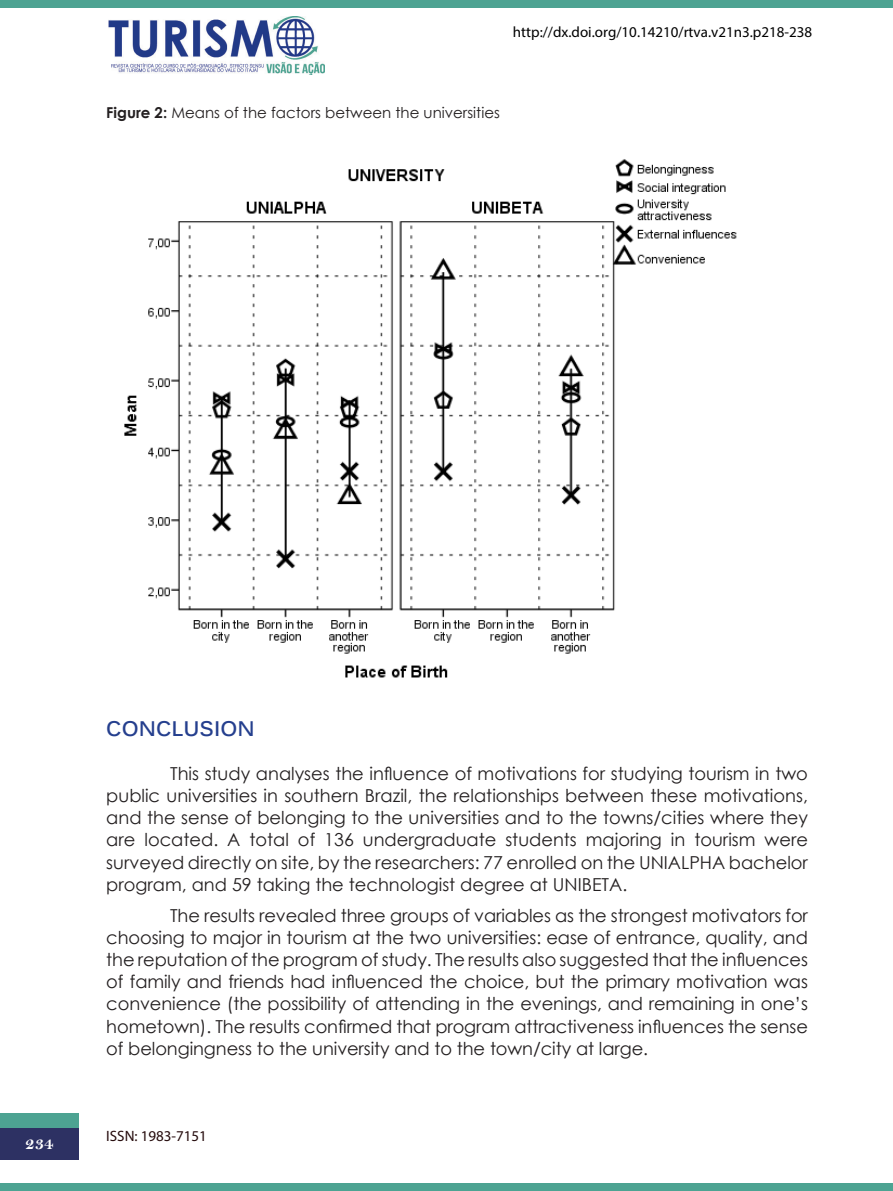
<style>
.page{position:relative;width:893px;height:1191px;background:#fff}
.page>*{position:absolute;margin:0;border:0;box-sizing:border-box;transform-origin:0 0}
.Subtítulo{font:700 21px "Kalinga";color:#253f8e}
.t1{font:18px "Bell MT Bold";color:#fff}
.TEXTO{font:17.85px/22.2px "Century Gothic";color:#231f20;text-align:justify}
.Chamada_Tabela{font:15px "Century Gothic";color:#231f20}
.RESUMO{font:15px "Myriad Pro";color:#000}
.RESUMO-2{font:15px "Myriad Pro";color:#240a0b}
.s1{font-weight:700}
</style>
<div class="page">
<div style="left:0;top:1128px;width:79px;height:31px;background:#2d3163"></div>
<img style="left:109px;top:17px;width:216px;height:58px">
<div style="left:0;top:1113px;width:79px;height:15px;background:#4da392"></div>
<div style="left:0;top:1183px;width:893px;height:8px;background:#4da392"></div>
<div style="left:0;top:0;width:893px;height:7px;background:#4da392"></div>
<img style="left:124px;top:159px;width:613px;height:519px">
<p class="RESUMO" style="left:513px;top:22px;width:301px">http://dx.doi.org/10.14210/rtva.v21n3.p218-238</p>
<p class="Chamada_Tabela" style="left:106px;top:102px;width:395px"><span class="s1">Figure 2:</span> Means of the factors between the universities</p>
<p class="t1" style="left:25px;top:1132px;width:30px">234</p>
<p class="Subtítulo" style="left:106px;top:715px;width:150px">CONCLUSION</p>
<p class="TEXTO" style="left:106px;top:762px;width:703px;text-indent:64px">This study analyses the influence of motivations for studying tourism in two public universities in southern Brazil, the relationships between these motivations, and the sense of belonging to the universities and to the towns/cities where they are located. A total of 136 undergraduate students majoring in tourism were surveyed directly on site, by the researchers: 77 enrolled on the UNIALPHA bachelor program, and 59 taking the technologist degree at UNIBETA.</p>
<p class="TEXTO" style="left:106px;top:903px;width:703px;text-indent:64px">The results revealed three groups of variables as the strongest motivators for choosing to major in tourism at the two universities: ease of entrance, quality, and the reputation of the program of study. The results also suggested that the influences of family and friends had influenced the choice, but the primary motivation was convenience (the possibility of attending in the evenings, and remaining in one’s hometown). The results confirmed that program attractiveness influences the sense of belongingness to the university and to the town/city at large.</p>
<p class="RESUMO-2" style="left:106px;top:1127px;width:102px">ISSN: 1983-7151</p>
</div>
